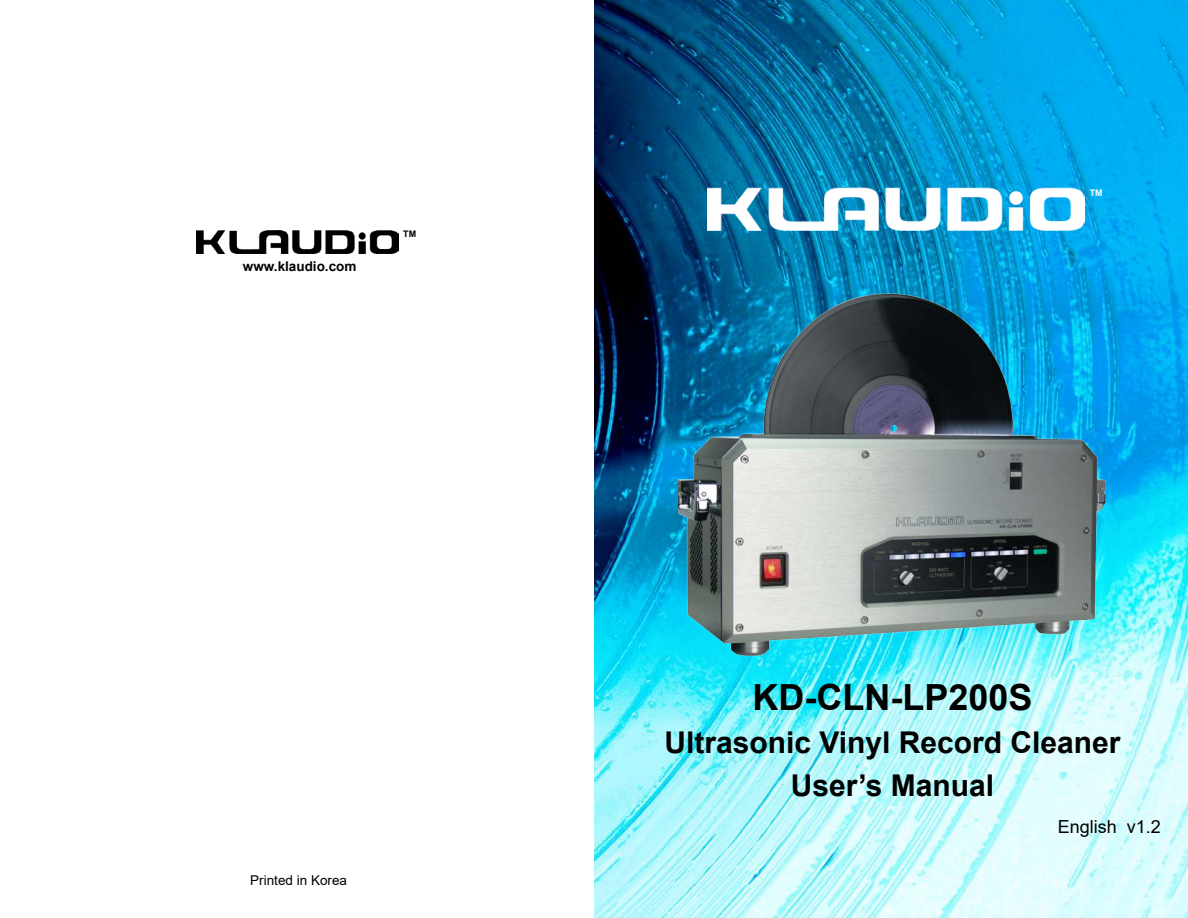
<style>
.page{position:relative;width:1188px;height:918px;background:#fff}
.page>*{position:absolute;margin:0;border:0;box-sizing:border-box;transform-origin:0 0}
.t1{font:700 36px "Arial";color:#000}
.t2{font:700 30px/43.2px "Arial";color:#000;text-align:center}
.t3{font:18px "Arial";color:#000}
.t4{font:700 13.5px "Arial";color:#000}
.t5{font:13.5px "Arial";color:#000}
.t6{font:700 9px "Arial";color:#fff}
.t7{font:700 9px "Arial";color:#000}
</style>
<div class="page">
<img style="left:594px;top:0;width:594px;height:918px">
<img style="left:196px;top:230px;width:203px;height:23px">
<img style="left:708px;top:187px;width:376px;height:44px">
<img style="left:678px;top:286px;width:435px;height:378px">
<p class="t4" style="left:243px;top:257px;width:115px">www.klaudio.com</p>
<p class="t7" style="left:403px;top:227px;width:14px">TM</p>
<p class="t5" style="left:250px;top:871px;width:98px">Printed in Korea</p>
<p class="t6" style="left:1090px;top:186px;width:14px">TM</p>
<p class="t1" style="left:752px;top:672px;width:282px">KD-CLN-LP200S</p>
<p class="t2" style="left:664px;top:721px;width:458px">Ultrasonic Vinyl Record Cleaner<br>User’s Manual</p>
<p class="t3" style="left:1058px;top:815px;width:105px">English v1.2</p>
</div>
